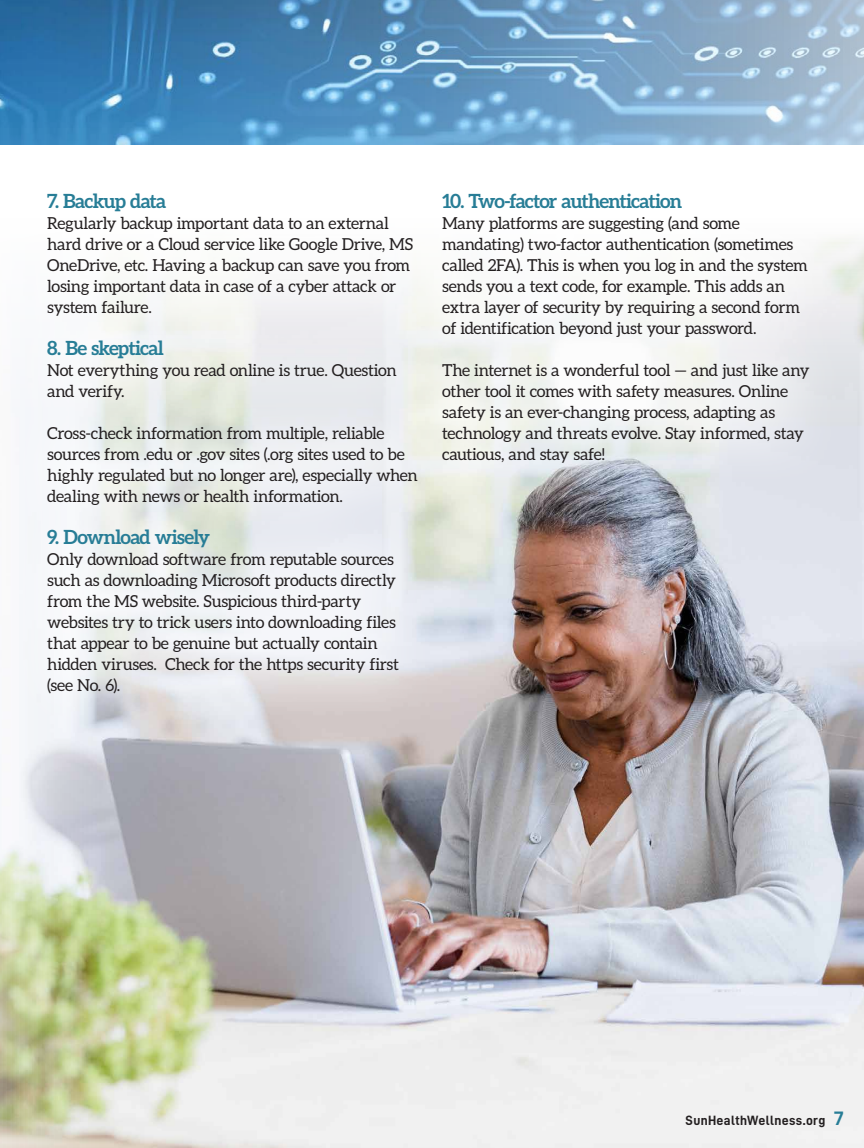
<style>
.page{position:relative;width:864px;height:1148px;background:#fff}
.page>*{position:absolute;margin:0;border:0;box-sizing:border-box;transform-origin:0 0}
.Body_Copy{font:700 19.5px "Aleo";letter-spacing:-.045em;color:#277d96}
.Body_Copy-2{font:16.5px/21px "Aleo";letter-spacing:-.02em;color:#231f20}
.t1{font:13.5px "D DIN Bold";letter-spacing:.025em;color:#231f20}
.s1{font-family:"D DIN Exp Bold";font-size:19.5px;color:#277d96}
</style>
<div class="page">
<img style="left:0;top:0;width:864px;height:145px">
<img style="left:0;top:246px;width:864px;height:902px">
<div style="left:0;top:143px;width:856px;height:599px;background:#fff;opacity:.75"></div>
<p class="Body_Copy" style="left:47px;top:189px;width:121px">7. Backup data</p>
<p class="Body_Copy-2" style="left:47px;top:212px;width:367px">Regularly backup important data to an external hard drive or a Cloud service like Google Drive, MS OneDrive, etc. Having a backup can save you from losing important data in case of a cyber attack or system failure.</p>
<p class="Body_Copy" style="left:47px;top:336px;width:118px">8. Be skeptical</p>
<p class="Body_Copy-2" style="left:47px;top:359px;width:351px">Not everything you read online is true. Question and verify.</p>
<p class="Body_Copy-2" style="left:47px;top:422px;width:372px">Cross-check information from multiple, reliable sources from .edu or .gov sites (.org sites used to be highly regulated but no longer are), especially when dealing with news or health information.</p>
<p class="Body_Copy" style="left:47px;top:525px;width:164px">9. Download wisely</p>
<p class="Body_Copy-2" style="left:47px;top:548px;width:353px">Only download software from reputable sources such as downloading Microsoft products directly from the MS website. Suspicious third-party websites try to trick users into downloading files that appear to be genuine but actually contain hidden viruses. Check for the https security first (see No. 6).</p>
<p class="Body_Copy" style="left:442px;top:189px;width:242px">10. Two-factor authentication</p>
<p class="Body_Copy-2" style="left:442px;top:212px;width:367px">Many platforms are suggesting (and some mandating) two-factor authentication (sometimes called 2FA). This is when you log in and the system sends you a text code, for example. This adds an extra layer of security by requiring a second form of identification beyond just your password.</p>
<p class="Body_Copy-2" style="left:442px;top:359px;width:369px">The internet is a wonderful tool — and just like any other tool it comes with safety measures. Online safety is an ever-changing process, adapting as technology and threats evolve. Stay informed, stay cautious, and stay safe!</p>
<p class="t1" style="left:686px;top:1112px;width:160px">SunHealthWellness.org <span class="s1">7</span></p>
</div>
